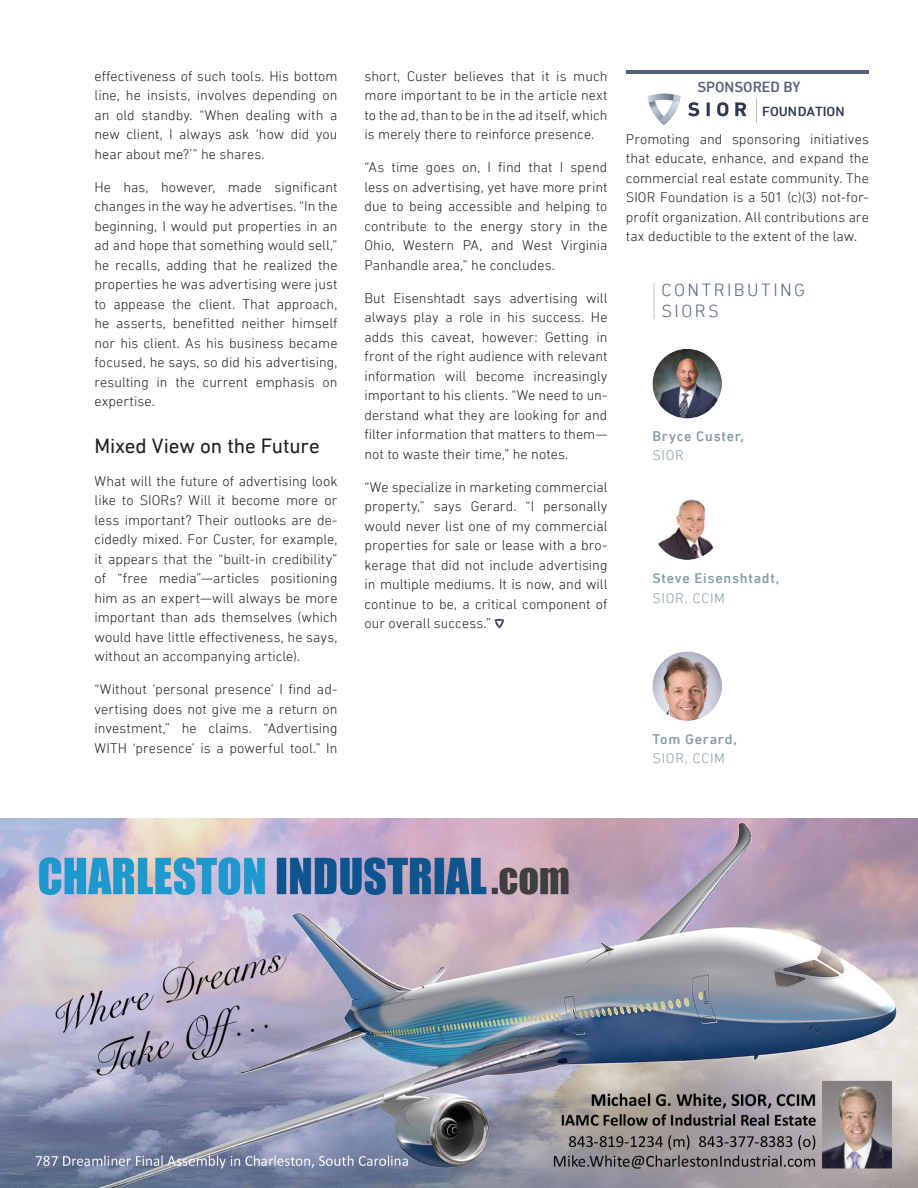
<style>
.page{position:relative;width:918px;height:1188px;background:#fff}
.page>*{position:absolute;margin:0;border:0;box-sizing:border-box;transform-origin:0 0}
.Body_Copy{font:21px "DIN Next LT Pro";letter-spacing:-.005em;color:#231f20}
.Section_Header{font:300 18px/21.6px "DIN Next LT Pro";letter-spacing:.135em;color:#546379}
.t1{font:500 15px "DIN Next LT Pro";color:#566278}
.Body_Copy-2{font:300 14.25px/19.5px "DIN Next LT Pro";letter-spacing:.005em;color:#231f20;text-align:justify}
.Page_Header{font:500 14.25px/19.5px "DIN Next LT Pro";letter-spacing:.05em;color:#869ca4}
.t2{font:500 13.5px "DIN Next LT Pro";color:#2f384e;scale:1.04 1}
.s1{font-weight:300}
</style>
<div class="page">
<svg style="left:495px;top:619px;width:9px;height:9px"></svg>
<img style="left:652px;top:349px;width:70px;height:69px;border-radius:35px">
<img style="left:652px;top:490px;width:70px;height:70px;border-radius:35px">
<img style="left:652px;top:651px;width:70px;height:70px;border-radius:35px">
<img style="left:0;top:819px;width:918px;height:369px">
<svg style="left:647px;top:94px;width:33px;height:31px"></svg>
<hr style="left:626px;top:70px;width:243px;height:4px;background:#566278">
<svg style="left:756px;top:98px;width:1px;height:24px"></svg>
<svg style="left:688px;top:102px;width:11px;height:14px"></svg>
<hr style="left:707px;top:102px;width:3px;height:14px;background:#2f384e">
<svg style="left:717px;top:102px;width:11px;height:14px"></svg>
<svg style="left:735px;top:102px;width:11px;height:14px"></svg>
<hr style="left:653px;top:283px;width:2px;height:35px;background:#b8c8d2">
<p class="Body_Copy-2" style="left:94px;top:66px;width:245px">effectiveness of such tools. His bottom line, he insists, involves depending on an old standby. “When dealing with a new client, I always ask ‘how did you hear about me?’” he shares.</p>
<p class="Body_Copy-2" style="left:94px;top:177px;width:245px">He has, however, made significant changes in the way he advertises. “In the beginning, I would put properties in an ad and hope that something would sell,” he recalls, adding that he realized the properties he was advertising were just to appease the client. That approach, he asserts, benefitted neither himself nor his client. As his business became focused, he says, so did his advertising, resulting in the current emphasis on expertise.</p>
<p class="Body_Copy" style="left:94px;top:434px;width:227px">Mixed View on the Future</p>
<p class="Body_Copy-2" style="left:94px;top:471px;width:245px">What will the future of advertising look like to SIORs? Will it become more or less important? Their outlooks are de&shy;cidedly mixed. For Custer, for example, it appears that the “built-in credibility” of “free media”—articles positioning him as an expert—will always be more important than ads themselves (which would have little effectiveness, he says, without an accompanying article).</p>
<p class="Body_Copy-2" style="left:94px;top:680px;width:245px">“Without ‘personal presence’ I find ad&shy;vertising does not give me a return on investment,” he claims. “Advertising WITH ‘presence’ is a powerful tool.” In</p>
<p class="Body_Copy-2" style="left:364px;top:66px;width:245px">short, Custer believes that it is much more important to be in the article next to the ad, than to be in the ad itself, which is merely there to reinforce presence.</p>
<p class="Body_Copy-2" style="left:364px;top:158px;width:245px">“As time goes on, I find that I spend less on advertising, yet have more print due to being accessible and helping to contribute to the energy story in the Ohio, Western PA, and West Virginia Panhandle area,” he concludes.</p>
<p class="Body_Copy-2" style="left:364px;top:288px;width:245px">But Eisenshtadt says advertising will always play a role in his success. He adds this caveat, however: Getting in front of the right audience with relevant information will become increasingly important to his clients. “We need to un&shy;derstand what they are looking for and filter information that matters to them— not to waste their time,” he notes.</p>
<p class="Body_Copy-2" style="left:364px;top:477px;width:245px">“We specialize in marketing commercial property,” says Gerard. “I personally would never list one of my commercial properties for sale or lease with a bro&shy;kerage that did not include advertising in multiple mediums. It is now, and will continue to be, a critical component of our overall success.”</p>
<p class="t1" style="left:697px;top:78px;width:105px">SPONSORED BY</p>
<p class="t2" style="left:762px;top:103px;width:81px">FOUNDATION</p>
<p class="Body_Copy-2" style="left:626px;top:129px;width:245px">Promoting and sponsoring initiatives that educate, enhance, and expand the commercial real estate community. The SIOR Foundation is a 501 (c)(3) not-for&shy;profit organization. All contributions are tax deductible to the extent of the law.</p>
<p class="Section_Header" style="left:662px;top:279px;width:145px">CONTRIBUTING<br>SIORS</p>
<p class="Page_Header" style="left:652px;top:426px;width:93px">Bryce Custer,<br><span class="s1">SIOR</span></p>
<p class="Page_Header" style="left:652px;top:568px;width:128px">Steve Eisenshtadt,<br><span class="s1">SIOR, CCIM</span></p>
<p class="Page_Header" style="left:653px;top:729px;width:86px">Tom Gerard,<br><span class="s1">SIOR, CCIM</span></p>
</div>
